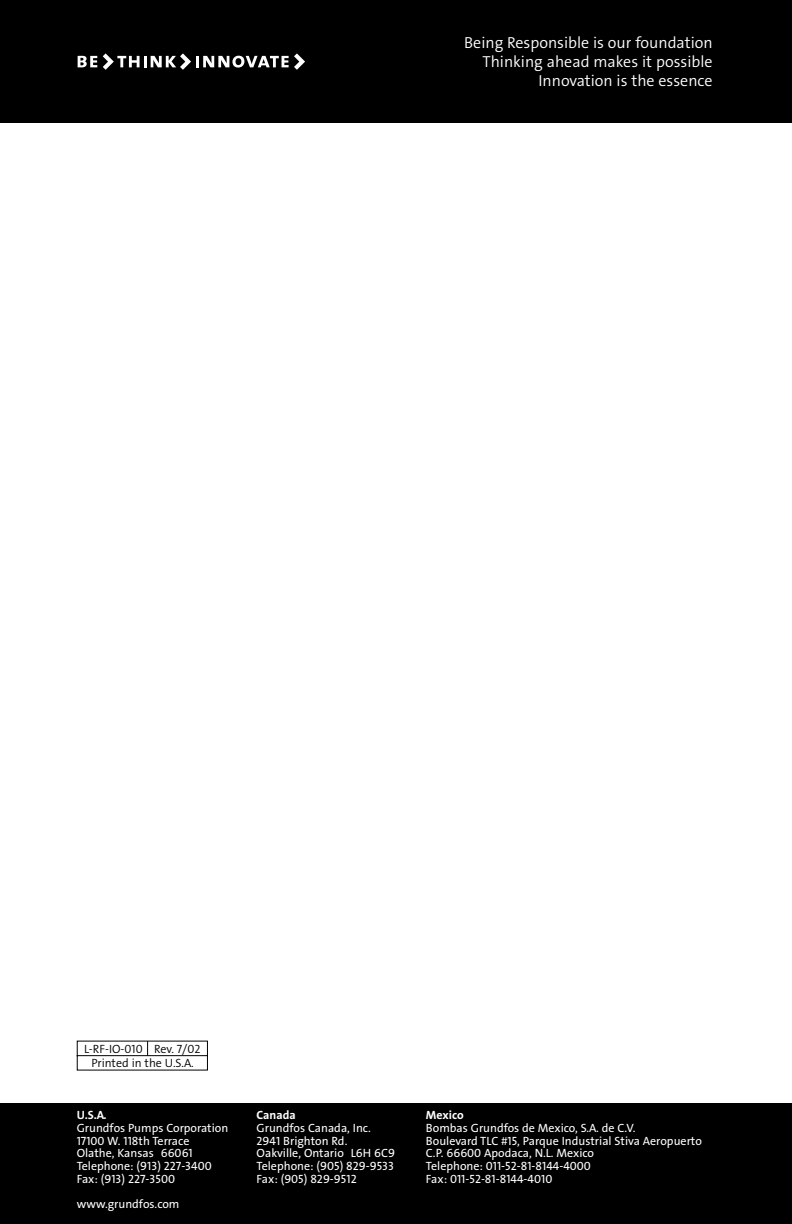
<style>
.page{position:relative;width:792px;height:1224px;background:#fff}
.page>*{position:absolute;margin:0;border:0;box-sizing:border-box;transform-origin:0 0}
.t1{font:16px/19.2px "Grundfos The Sans 4 SL";color:#fff;text-align:right}
.t2{font:12px/12.8px "Grundfos The Sans 5 R";color:#fff}
.t3{font:12px/13.4px "Grundfos The Sans 4 SL";color:#000;text-align:center}
.t4{font:12px "Grundfos The Sans 7 B";color:#fff}
</style>
<div class="page">
<div style="left:0;top:0;width:792px;height:123px;background:#000"></div>
<div style="left:0;top:1103px;width:792px;height:121px;background:#000"></div>
<svg style="left:78px;top:56px;width:19px;height:11px"></svg>
<svg style="left:103px;top:53px;width:202px;height:17px"></svg>
<svg style="left:76px;top:1040px;width:132px;height:31px"></svg>
<h1 class="t1" style="left:464px;top:34px;width:250px">Being Responsible is our foundation<br>Thinking ahead makes it possible<br>Innovation is the essence</h1>
<p class="t3" style="left:84px;top:1044px;width:118px">L-RF-IO-010 Rev. 7/02<br>Printed in the U.S.A.</p>
<p class="t4" style="left:77px;top:1111px;width:31px">U.S.A.</p>
<p class="t2" style="left:77px;top:1123px;width:153px">Grundfos Pumps Corporation<br>17100 W. 118th Terrace<br>Olathe, Kansas 66061<br>Telephone: (913) 227-3400<br>Fax: (913) 227-3500</p>
<p class="t2" style="left:77px;top:1199px;width:104px">www.grundfos.com</p>
<p class="t4" style="left:257px;top:1111px;width:41px">Canada</p>
<p class="t2" style="left:257px;top:1123px;width:140px">Grundfos Canada, Inc.<br>2941 Brighton Rd.<br>Oakville, Ontario L6H 6C9<br>Telephone: (905) 829-9533<br>Fax: (905) 829-9512</p>
<p class="t4" style="left:426px;top:1111px;width:39px">Mexico</p>
<p class="t2" style="left:426px;top:1123px;width:277px">Bombas Grundfos de Mexico, S.A. de C.V.<br>Boulevard TLC #15, Parque Industrial Stiva Aeropuerto C.P. 66600 Apodaca, N.L. Mexico<br>Telephone: 011-52-81-8144-4000<br>Fax: 011-52-81-8144-4010</p>
</div>
